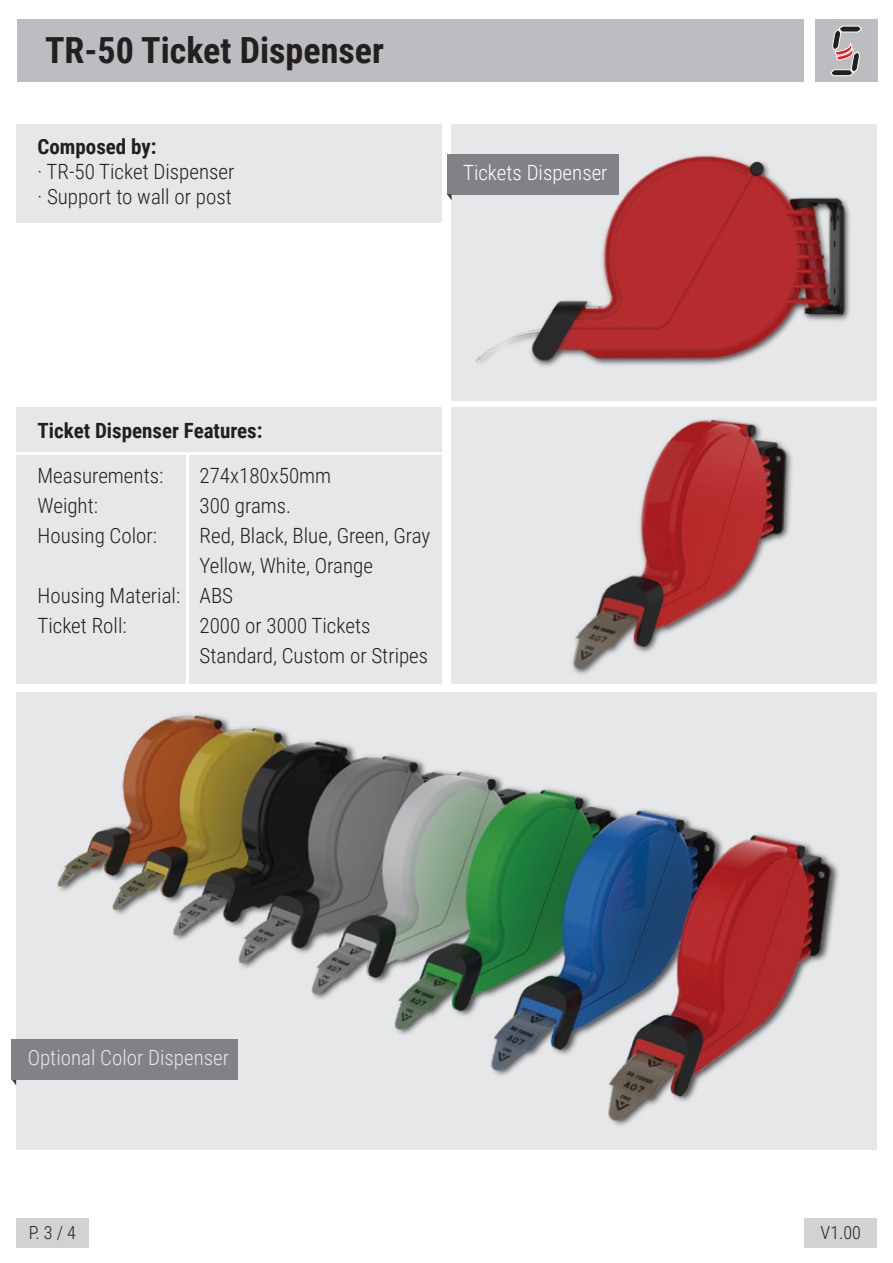
<style>
.page{position:relative;width:893px;height:1263px;background:#fff}
.page>*{position:absolute;margin:0;border:0;box-sizing:border-box;transform-origin:0 0}
.t1{font:700 36px "Roboto Condensed";color:#231f20}
.t2{font:300 21px/25.2px "Roboto Condensed";color:#231f20}
.t3{font:700 21px "Roboto Condensed";color:#231f20}
.t4{font:300 21px "Roboto Condensed";color:#e6e7e9}
.t5{font:300 21px "Roboto Condensed";color:#fff}
.t6{font:300 18px "Roboto Condensed";color:#231f20}
</style>
<div class="page">
<div style="left:16px;top:693px;width:861px;height:457px;background:#e6e7e9"></div>
<div style="left:452px;top:408px;width:425px;height:276px;background:#e6e7e9"></div>
<img style="left:557px;top:407px;width:242px;height:268px">
<img style="left:34px;top:676px;width:825px;height:450px">
<div style="left:17px;top:20px;width:786px;height:62px;background:#bcbdc0"></div>
<div style="left:815px;top:20px;width:62px;height:62px;background:#bcbdc0"></div>
<svg style="left:830px;top:26px;width:32px;height:50px"></svg>
<div style="left:16px;top:124px;width:425px;height:98px;background:#e6e7e9"></div>
<div style="left:451px;top:124px;width:426px;height:276px;background:#e6e7e9"></div>
<div style="left:16px;top:408px;width:425px;height:276px;background:#e6e7e9"></div>
<hr style="left:16px;top:452px;width:425px;height:3px;background:#fff">
<hr style="left:186px;top:452px;width:3px;height:232px;background:#fff">
<img style="left:452px;top:154px;width:398px;height:213px">
<svg style="left:11px;top:1079px;width:5px;height:6px"></svg>
<div style="left:447px;top:154px;width:171px;height:40px;background:#808285"></div>
<svg style="left:447px;top:194px;width:5px;height:6px"></svg>
<div style="left:11px;top:1039px;width:227px;height:40px;background:#808285"></div>
<div style="left:16px;top:1219px;width:72px;height:29px;background:#d1d2d4"></div>
<div style="left:805px;top:1219px;width:72px;height:29px;background:#d1d2d4"></div>
<h1 class="t1" style="left:45px;top:25px;width:340px">TR-50 Ticket Dispenser</h1>
<p class="t3" style="left:38px;top:132px;width:121px">Composed by:</p>
<p class="t2" style="left:38px;top:158px;width:198px">· TR-50 Ticket Dispenser · Support to wall or post</p>
<p class="t5" style="left:463px;top:158px;width:146px">Tickets Dispenser</p>
<p class="t3" style="left:38px;top:416px;width:227px">Ticket Dispenser Features:</p>
<p class="t2" style="left:38px;top:462px;width:127px">Measurements:</p>
<p class="t2" style="left:200px;top:462px;width:133px">274x180x50mm</p>
<p class="t2" style="left:38px;top:492px;width:62px">Weight:</p>
<p class="t2" style="left:200px;top:492px;width:93px">300 grams.</p>
<p class="t2" style="left:38px;top:522px;width:121px">Housing Color:</p>
<p class="t2" style="left:200px;top:522px;width:232px">Red, Black, Blue, Green, Gray</p>
<p class="t2" style="left:200px;top:552px;width:175px">Yellow, White, Orange</p>
<p class="t2" style="left:38px;top:582px;width:197px">Housing Material: ABS</p>
<p class="t2" style="left:38px;top:612px;width:91px">Ticket Roll:</p>
<p class="t2" style="left:200px;top:610px;width:230px;line-height:30px">2000 or 3000 Tickets<br>Standard, Custom or Stripes</p>
<p class="t4" style="left:28px;top:1043px;width:203px">Optional Color Dispenser</p>
<p class="t6" style="left:29px;top:1220px;width:49px">P. 3 / 4</p>
<p class="t6" style="left:821px;top:1220px;width:42px">V1.00</p>
</div>
